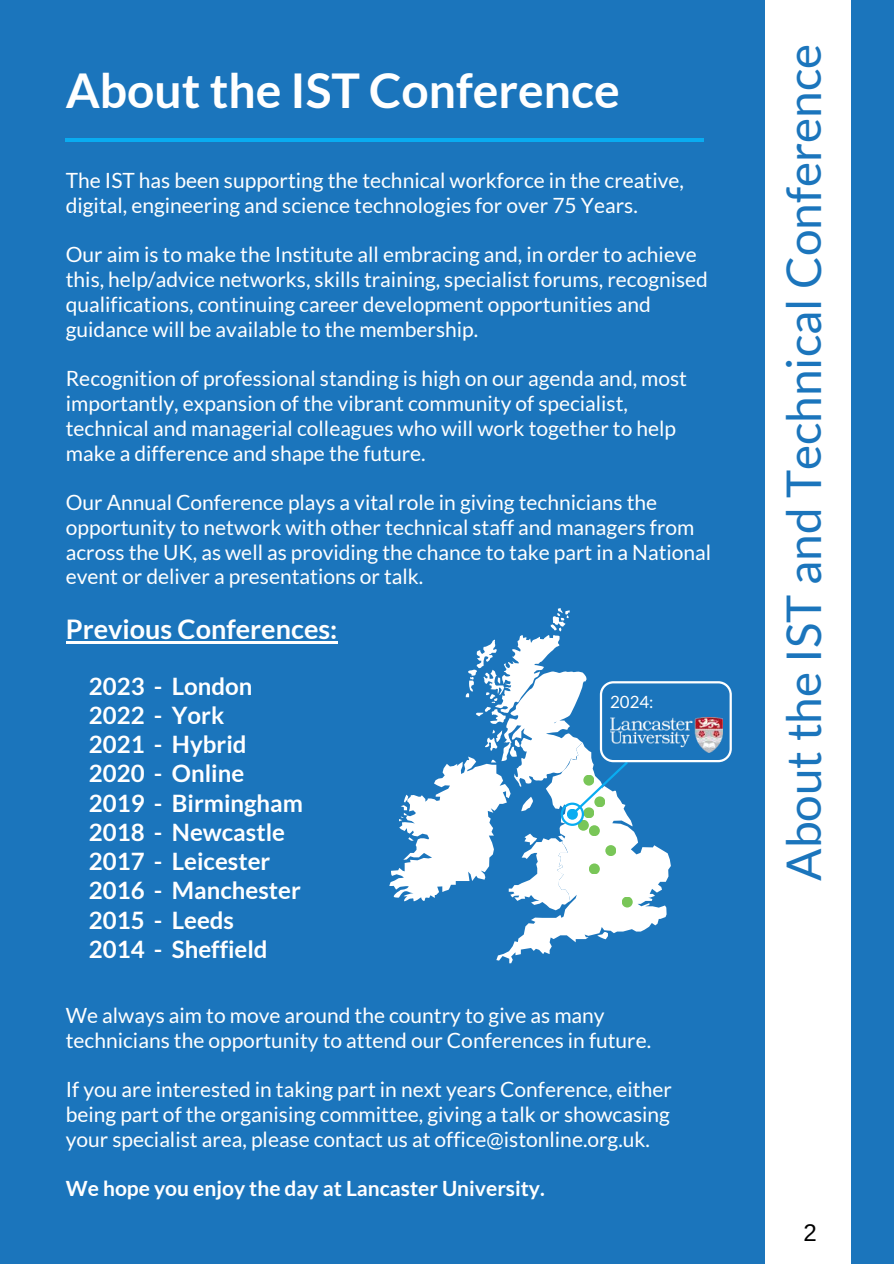
<style>
.page{position:relative;width:894px;height:1264px;background:#fff}
.page>*{position:absolute;margin:0;border:0;box-sizing:border-box;transform-origin:0 0}
.t1{font:700 48px "Lato";color:#fff}
.t2{font:47.85px "Lato";color:#1b75bc}
.t3{font:700 27px "Lato";color:#fff}
.t4{font:700 24px/29.2px "Lato";color:#fff}
.t5{font:24px "Arimo";color:#000}
.t6{font:21px/24.8px "Lato";color:#fff}
.t7{font:700 21px "Lato";color:#fff}
.t8{font:16.8px "Lato";color:#fff}
</style>
<div class="page">
<div style="left:0;top:0;width:893px;height:1263px;background:#1b75bc"></div>
<div style="left:764px;top:0;width:86px;height:1263px;background:#fff"></div>
<hr style="left:66px;top:139px;width:637px;height:2px;background:#09acf1">
<hr style="left:66px;top:641px;width:271px;height:3px;background:#fff">
<svg style="left:389px;top:608px;width:342px;height:355px"></svg>
<img style="left:610px;top:717px;width:112px;height:35px">
<div style="left:621px;top:896px;width:11px;height:11px;background:#79c658;border-radius:50%"></div>
<h1 class="t1" style="left:66px;top:61px;width:555px">About the IST Conference</h1>
<p class="t6" style="left:66px;top:168px;width:619px">The IST has been supporting the technical workforce in the creative, digital, engineering and science technologies for over 75 Years.</p>
<p class="t6" style="left:66px;top:242px;width:643px">Our aim is to make the Institute all embracing and, in order to achieve this, help/advice networks, skills training, specialist forums, recognised qualifications, continuing career development opportunities and guidance will be available to the membership.</p>
<p class="t6" style="left:66px;top:366px;width:622px">Recognition of professional standing is high on our agenda and, most importantly, expansion of the vibrant community of specialist, technical and managerial colleagues who will work together to help make a difference and shape the future.</p>
<p class="t6" style="left:66px;top:489px;width:647px">Our Annual Conference plays a vital role in giving technicians the opportunity to network with other technical staff and managers from across the UK, as well as providing the chance to take part in a National event or deliver a presentations or talk.</p>
<p class="t3" style="left:66px;top:613px;width:273px">Previous Conferences:</p>
<p class="t4" style="left:89px;top:670px;width:215px">2023 - London<br>2022 - York<br>2021 - Hybrid<br>2020 - Online<br>2019 - Birmingham<br>2018 - Newcastle<br>2017 - Leicester<br>2016 - Manchester<br>2015 - Leeds<br>2014 - Sheffield</p>
<p class="t8" style="left:610px;top:692px;width:45px">2024:</p>
<p class="t6" style="left:66px;top:1002px;width:586px">We always aim to move around the country to give as many technicians the opportunity to attend our Conferences in future.</p>
<p class="t6" style="left:66px;top:1076px;width:607px;text-align:justify">If you are interested in taking part in next years Conference, either being part of the organising committee, giving a talk or showcasing your specialist area, please contact us at office@istonline.org.uk.</p>
<p class="t7" style="left:66px;top:1175px;width:480px">We hope you enjoy the day at Lancaster University.</p>
<h2 class="t2" style="left:773px;top:881px;width:838px;rotate:-90deg">About the IST and Technical Conference</h2>
<p class="t5" style="left:803px;top:1219px;width:15px">2</p>
</div>
